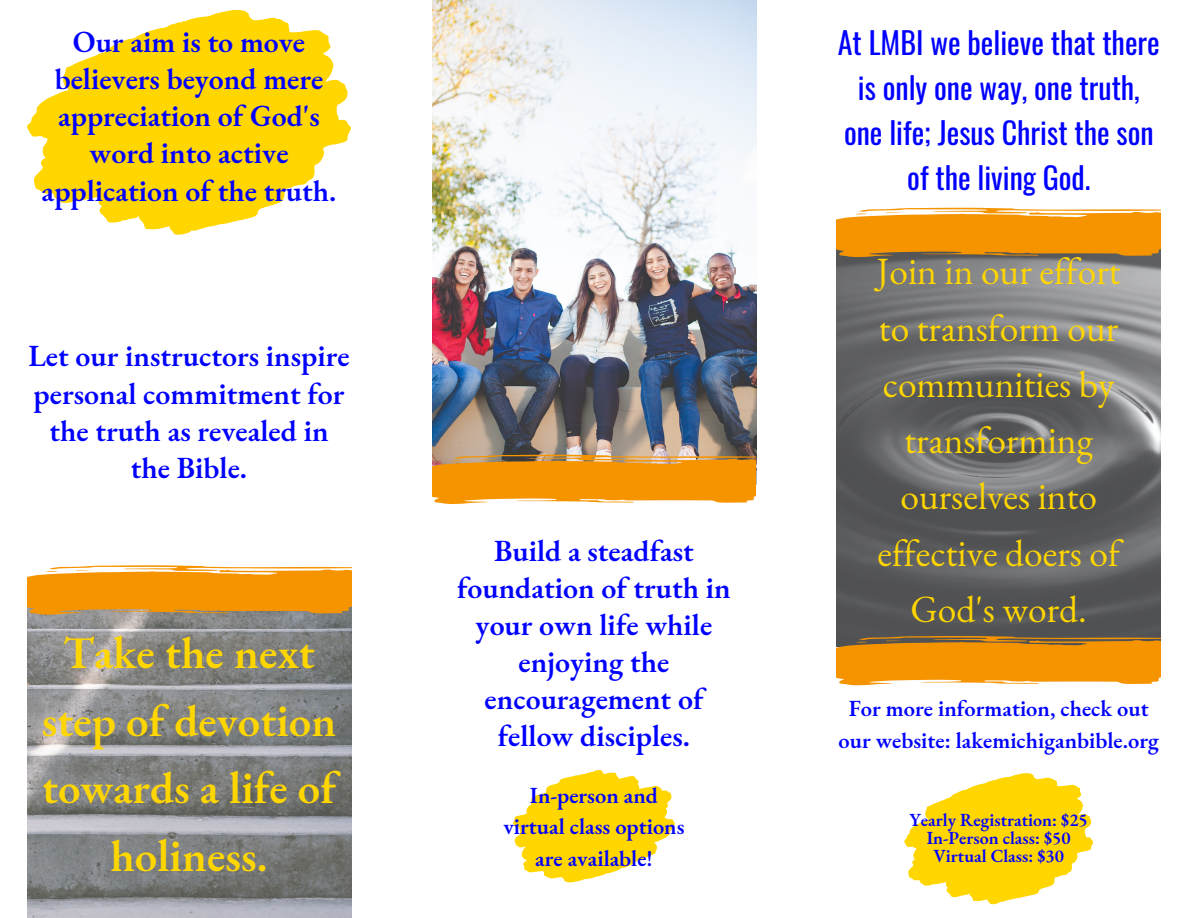
<style>
.page{position:relative;width:1188px;height:918px;background:#fff}
.page>*{position:absolute;margin:0;border:0;box-sizing:border-box;transform-origin:0 0}
.t1{font:600 45px/67.5px "EB Garamond";color:#ffd600;text-align:center}
.t2{font:37.5px/56.2px "EB Garamond";color:#ffd600;text-align:center}
.t3{font:600 30px/37.2px "EB Garamond";color:#00f;text-align:center}
.t4{font:30px/45px "Oswald";color:#00f;text-align:center}
.t5{font:600 22.5px/31.5px "EB Garamond";color:#00f;text-align:center}
.t6{font:600 18px "EB Garamond";color:#00f}
</style>
<div class="page">
<img style="left:27px;top:615px;width:324px;height:303px">
<img style="left:837px;top:257px;width:324px;height:379px">
<img style="left:432px;top:0;width:324px;height:455px">
<svg style="left:27px;top:565px;width:324px;height:50px;background:#ef9f25"></svg>
<svg style="left:432px;top:455px;width:324px;height:49px;background:#ef9b1f"></svg>
<svg style="left:837px;top:208px;width:324px;height:49px;background:#ec9a1e"></svg>
<svg style="left:27px;top:10px;width:324px;height:225px;fill:#ffd600"></svg>
<svg style="left:513px;top:770px;width:162px;height:112px"></svg>
<svg style="left:904px;top:773px;width:189px;height:131px"></svg>
<svg style="left:837px;top:636px;width:324px;height:49px;background:#e59318"></svg>
<p class="t3" style="left:42px;top:23px;width:296px">Our aim is to move believers beyond mere appreciation of God's word into active application of the truth.</p>
<p class="t3" style="left:28px;top:337px;width:323px">Let our instructors inspire personal commitment for the truth as revealed in the Bible.</p>
<p class="t1" style="left:42px;top:618px;width:296px">Take the next step of devotion towards a life of holiness.</p>
<p class="t3" style="left:457px;top:532px;width:275px">Build a steadfast foundation of truth in your own life while enjoying the encouragement of</p>
<p class="t3" style="left:498px;top:717px;width:194px">fellow disciples.</p>
<p class="t5" style="left:530px;top:779px;width:129px">In-person and</p>
<p class="t5" style="left:503px;top:810px;width:183px">virtual class options</p>
<p class="t5" style="left:535px;top:842px;width:119px">are available!</p>
<p class="t4" style="left:838px;top:19px;width:324px">At LMBI we believe that there is only one way, one truth, one life; Jesus Christ the son of the living God.</p>
<p class="t2" style="left:877px;top:243px;width:245px">Join in our effort</p>
<p class="t2" style="left:877px;top:299px;width:244px">to transform our communities by transforming ourselves into effective doers of<br>God's word.</p>
<p class="t5" style="left:839px;top:693px;width:322px">For more information, check out our website: lakemichiganbible.org</p>
<p class="t6" style="left:910px;top:808px;width:180px">Yearly Registration: $25</p>
<p class="t6" style="left:927px;top:826px;width:145px">In-Person class: $50</p>
<p class="t6" style="left:933px;top:844px;width:132px">Virtual Class: $30</p>
</div>
